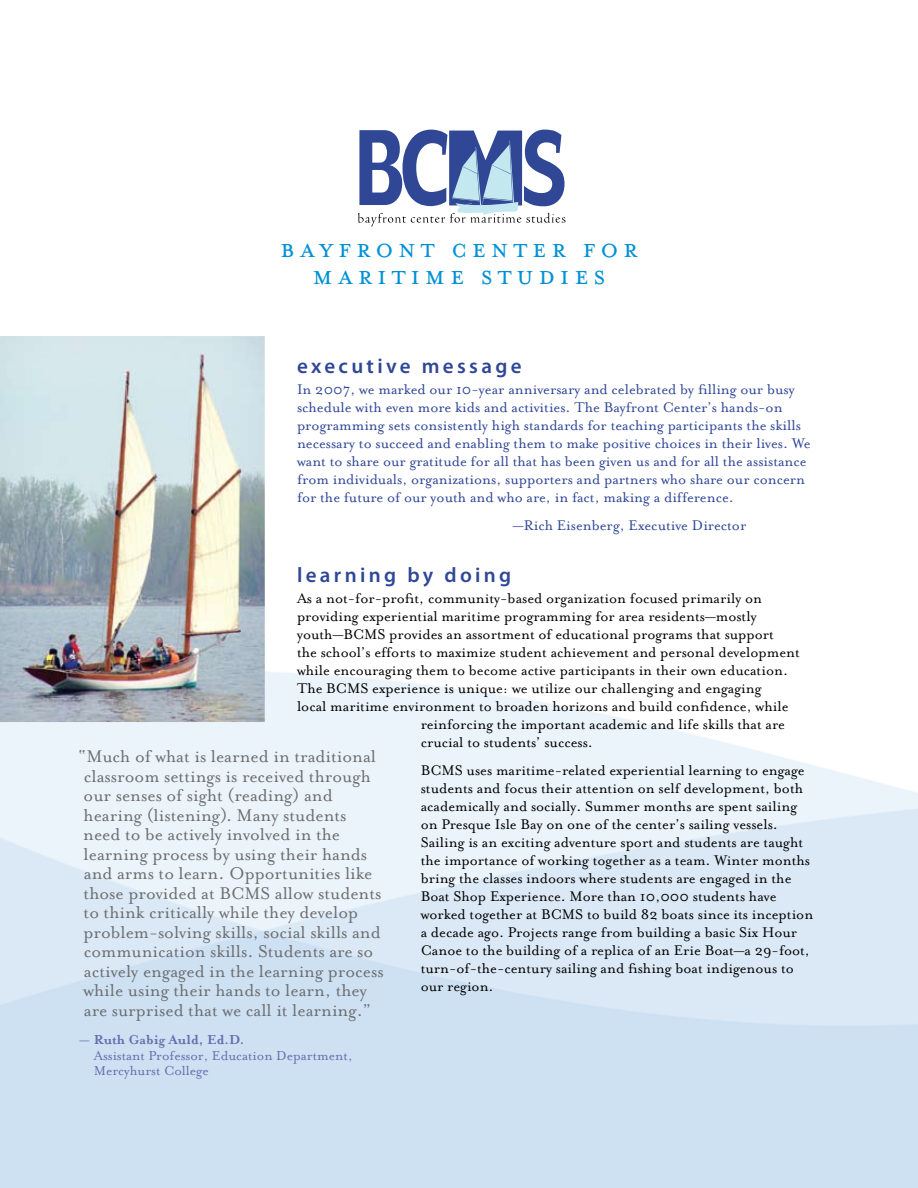
<style>
.page{position:relative;width:918px;height:1188px;background:#fff}
.page>*{position:absolute;margin:0;border:0;box-sizing:border-box;transform-origin:0 0}
.t1{font:30px/27px "Mrs Eaves Fractions";letter-spacing:.16em;color:#0091d4;text-align:center}
.t2{font:600 21px "Myriad Pro";letter-spacing:.16em;color:#304796}
.t3{font:19.5px/19.5px "Mrs Eaves Roman";color:#6d6f71}
.t4{font:16.2px/18px "Mrs Eaves Roman";color:#000}
.t5{font:16.2px/18px "Mrs Eaves Roman";color:#304796}
.t6{font:15px/15px "Mrs Eaves Roman";color:#676ead}
.t7{font:700 15px "Mrs Eaves";color:#676ead}
.s1{font-family:"Mrs Eaves Roman";font-weight:400}
</style>
<div class="page">
<img style="left:0;top:336px;width:265px;height:386px">
<svg style="left:358px;top:130px;width:207px;height:97px"></svg>
<h1 class="t1" style="left:280px;top:235px;width:359px">bayfront center for maritime studies</h1>
<p class="t2" style="left:297px;top:352px;width:226px">executive message</p>
<p class="t5" style="left:297px;top:380px;width:515px">In 2007, we marked our 10-year anniversary and celebrated by filling our busy schedule with even more kids and activities. The Bayfront Center’s hands-on programming sets consistently high standards for teaching participants the skills necessary to succeed and enabling them to make positive choices in their lives. We want to share our gratitude for all that has been given us and for all the assistance from individuals, organizations, supporters and partners who share our concern for the future of our youth and who are, in fact, making a difference.</p>
<p class="t5" style="left:513px;top:516px;width:235px">—Rich Eisenberg, Executive Director</p>
<p class="t2" style="left:297px;top:562px;width:216px">learning by doing</p>
<p class="t4" style="left:297px;top:590px;width:467px">As a not-for-profit, community-based organization focused primarily on</p>
<p class="t4" style="left:297px;top:608px;width:461px">providing experiential maritime programming for area residents—mostly</p>
<p class="t4" style="left:297px;top:626px;width:479px">youth—BCMS provides an assortment of educational programs that support</p>
<p class="t4" style="left:297px;top:644px;width:504px">the school’s efforts to maximize student achievement and personal development</p>
<p class="t4" style="left:297px;top:662px;width:493px">while encouraging them to become active participants in their own education.</p>
<p class="t4" style="left:297px;top:680px;width:466px">The BCMS experience is unique: we utilize our challenging and engaging</p>
<p class="t4" style="left:297px;top:698px;width:493px">local maritime environment to broaden horizons and build confidence, while</p>
<p class="t4" style="left:421px;top:716px;width:366px">reinforcing the important academic and life skills that are</p>
<p class="t4" style="left:421px;top:734px;width:174px">crucial to students’ success.</p>
<p class="t4" style="left:421px;top:761px;width:394px">BCMS uses maritime-related experiential learning to engage students and focus their attention on self development, both academically and socially. Summer months are spent sailing on Presque Isle Bay on one of the center’s sailing vessels.<br>Sailing is an exciting adventure sport and students are taught the importance of working together as a team. Winter months bring the classes indoors where students are engaged in the Boat Shop Experience. More than 10,000 students have worked together at BCMS to build 82 boats since its inception a decade ago. Projects range from building a basic Six Hour Canoe to the building of a replica of an Erie Boat—a 29-foot, turn-of-the-century sailing and fishing boat indigenous to our region.</p>
<p class="t3" style="left:78px;top:747px;width:307px">“Much of what is learned in traditional classroom settings is received through our senses of sight (reading) and hearing (listening). Many students<br>need to be actively involved in the learning process by using their hands and arms to learn. Opportunities like those provided at BCMS allow students to think critically while they develop problem-solving skills, social skills and communication skills. Students are so actively engaged in the learning process while using their hands to learn, they are surprised that we call it learning.”</p>
<p class="t7" style="left:79px;top:1031px;width:167px"><span class="s1">—</span> Ruth Gabig Auld, Ed.D.</p>
<p class="t6" style="left:94px;top:1049px;width:260px">Assistant Professor, Education Department,<br>Mercyhurst College</p>
</div>
